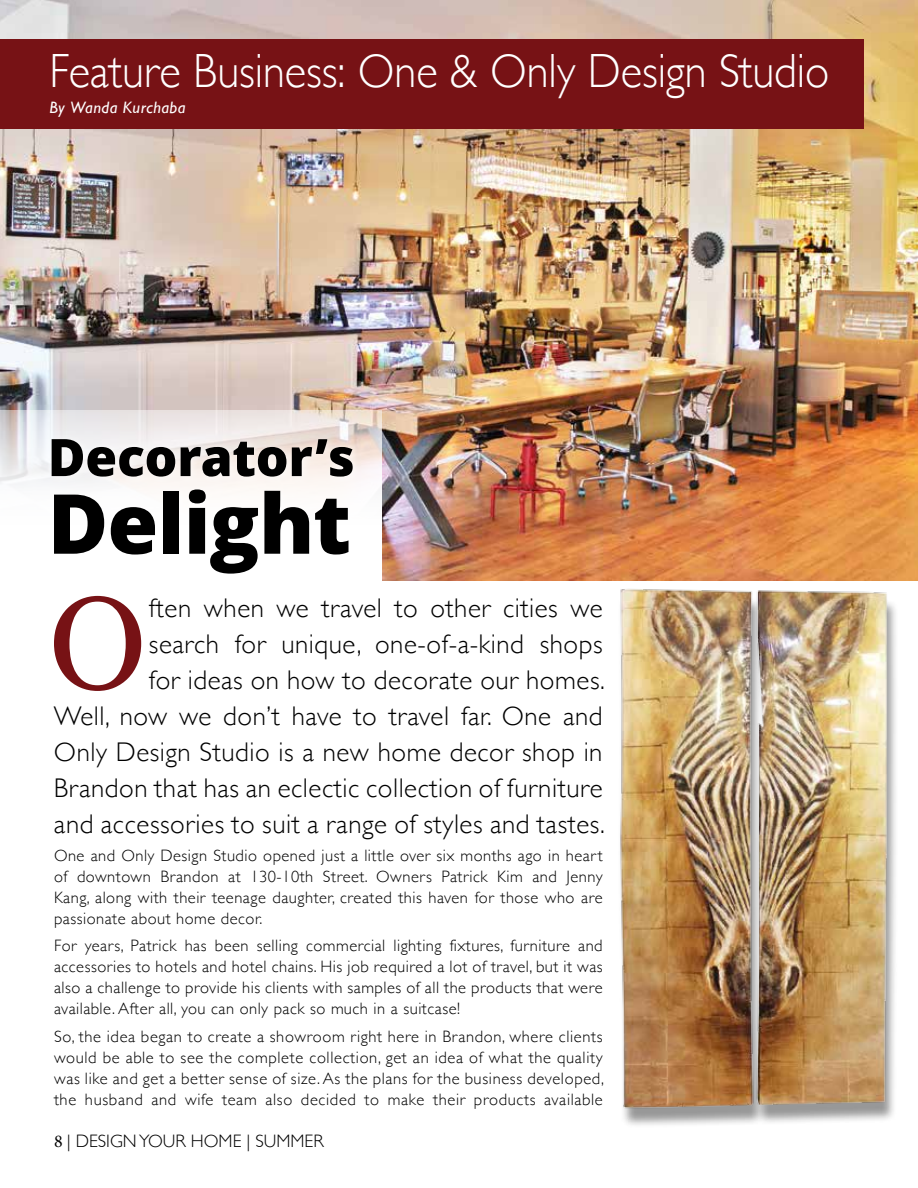
<style>
.page{position:relative;width:918px;height:1188px;background:#fff}
.page>*{position:absolute;margin:0;border:0;box-sizing:border-box;transform-origin:0 0}
.t1{font:130.95px "Georgia";color:#771215}
.t2{font:800 82.8px "Open Sans";letter-spacing:-.01em;color:#000}
.t3{font:800 51.75px "Open Sans";letter-spacing:-.005em;color:#000}
.t4{font:300 48px "Gill Sans";letter-spacing:-.005em;color:#fff;scale:.93 1}
.t5{font:300 27px/36px "Gill Sans";letter-spacing:.02em;color:#000;text-align:right}
.t6{font:300 18px "Gill Sans";color:#000}
.t7{font:300 16.5px/21px "Gill Sans";letter-spacing:.03em;color:#000;text-align:justify}
.t8{font:italic 16.5px "Gill Sans";letter-spacing:.03em;color:#fff}
.s1{font-family:"Minion Pro";font-weight:400}
</style>
<div class="page">
<img style="left:0;top:0;width:918px;height:580px">
<svg style="left:0;top:410px;width:382px;height:170px"></svg>
<div style="left:0;top:39px;width:864px;height:90px;background:#771215"></div>
<img style="left:618px;top:558px;width:283px;height:567px">
<div style="left:45px;top:432px;width:317px;height:152px;background:#fff;opacity:.75"></div>
<h3 class="t4" style="left:50px;top:34px;width:840px">Feature Business: One &amp; Only Design Studio</h3>
<p class="t8" style="left:50px;top:98px;width:138px">By Wanda Kurchaba</p>
<h3 class="t3" style="left:48px;top:418px;width:309px">Decorator’s</h3>
<h2 class="t2" style="left:48px;top:461px;width:305px">Delight</h2>
<h1 class="t1" style="left:49px;top:548px;width:99px">O</h1>
<p class="t5" style="left:54px;top:589px;width:552px">ften when we travel to other cities we<br>search for unique, one-of-a-kind shops<br>for ideas on how to decorate our homes.<br>Well, now we don’t have to travel far. One and Only Design Studio is a new home decor shop in Brandon that has an eclectic collection of furniture and accessories to suit a range of styles and tastes.</p>
<p class="t7" style="left:54px;top:844px;width:550px">One and Only Design Studio opened just a little over six months ago in heart of downtown Brandon at 130-10th Street. Owners Patrick Kim and Jenny Kang, along with their teenage daughter, created this haven for those who are passionate about home decor.</p>
<p class="t7" style="left:54px;top:935px;width:550px">For years, Patrick has been selling commercial lighting fixtures, furniture and accessories to hotels and hotel chains. His job required a lot of travel, but it was also a challenge to provide his clients with samples of all the products that were available. After all, you can only pack so much in a suitcase!</p>
<p class="t7" style="left:54px;top:1025px;width:551px">So, the idea began to create a showroom right here in Brandon, where clients would be able to see the complete collection, get an idea of what the quality was like and get a better sense of size. As the plans for the business developed, the husband and wife team also decided to make their products available</p>
<p class="t6" style="left:54px;top:1127px;width:46px"><span class="s1">8</span> | Design</p>
<p class="t6" style="left:139px;top:1127px;width:23px">Your</p>
<p class="t6" style="left:191px;top:1127px;width:27px">Home</p>
<p class="t6" style="left:246px;top:1127px;width:22px">| summer</p>
</div>
